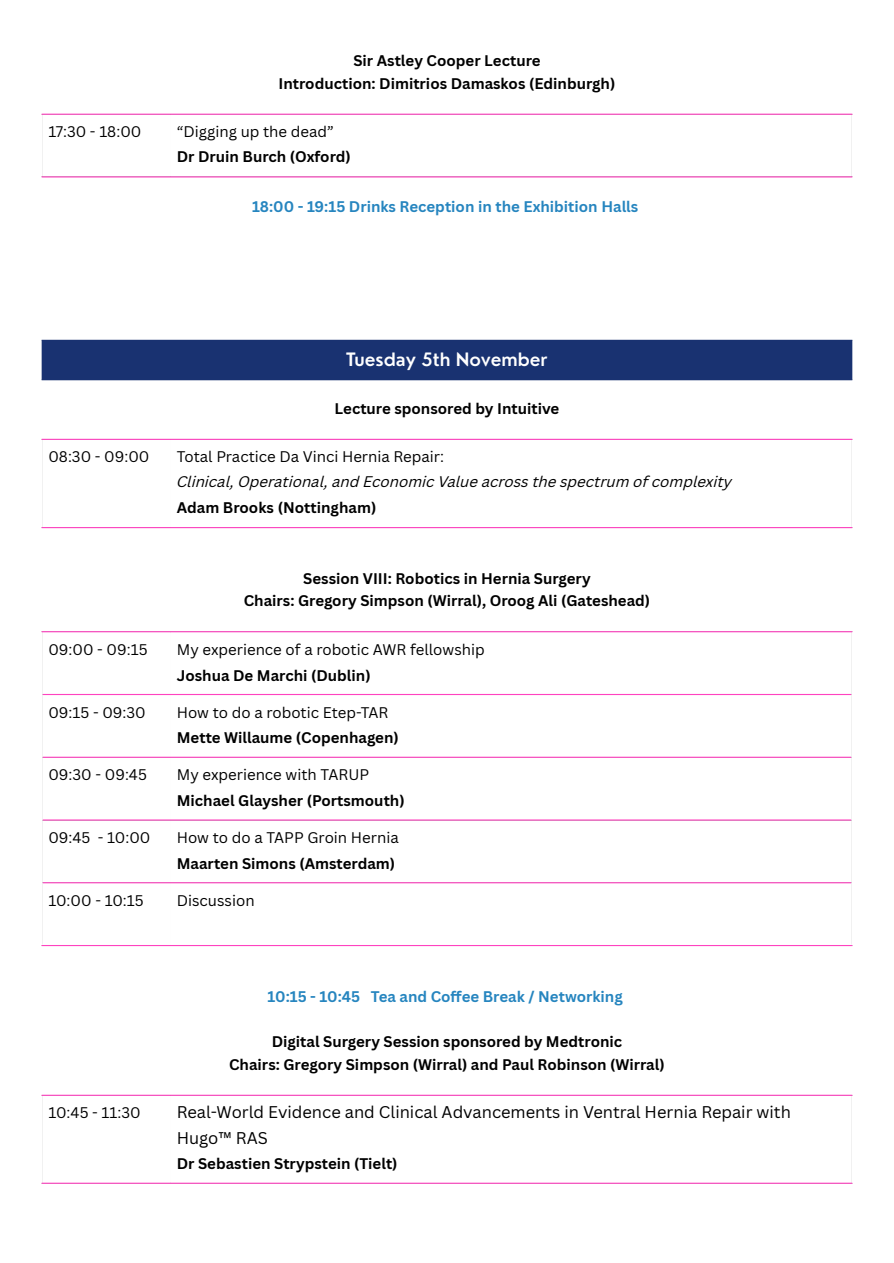
<style>
.page{position:relative;width:894px;height:1263px;background:#fff}
.page>*{position:absolute;margin:0;border:0;box-sizing:border-box;transform-origin:0 0}
.t1{font:600 18px "Nourd";color:#fff}
.t2{font:16.5px/25.8px "Canva Sans";color:#000}
.t3{font:700 15px/22.5px "Canva Sans";color:#000}
.t4{font:15px/25.8px "Canva Sans";color:#000}
.t5{font:italic 15px/25.3px "Canva Sans";color:#000}
.t6{font:700 15px "Canva Sans";color:#2685bf}
.s1{font-weight:400}
.s2{font-style:normal}
.s3{font-weight:700;font-style:normal}
.s4{font-weight:700}
</style>
<div class="page">
<hr style="left:42px;top:114px;width:810px;height:1px;background:#ff43c0">
<hr style="left:42px;top:176px;width:810px;height:2px;background:#ff43c0">
<div style="left:42px;top:341px;width:809px;height:38px;background:#193271"></div>
<hr style="left:849px;top:342px;width:3px;height:36px;background:#193271">
<hr style="left:42px;top:340px;width:810px;height:2px;background:#193271">
<hr style="left:42px;top:378px;width:810px;height:2px;background:#193271">
<hr style="left:42px;top:439px;width:810px;height:1px;background:#ff43c0">
<hr style="left:42px;top:527px;width:810px;height:1px;background:#ff43c0">
<hr style="left:42px;top:631px;width:810px;height:1px;background:#ff43c0">
<hr style="left:43px;top:694px;width:807px;height:1px;background:#ff43c0">
<hr style="left:43px;top:757px;width:807px;height:1px;background:#ff43c0">
<hr style="left:43px;top:819px;width:807px;height:2px;background:#ff43c0">
<hr style="left:43px;top:882px;width:807px;height:1px;background:#ff43c0">
<hr style="left:42px;top:945px;width:810px;height:1px;background:#ff43c0">
<hr style="left:42px;top:1095px;width:810px;height:1px;background:#ff43c0">
<hr style="left:42px;top:1183px;width:810px;height:1px;background:#ff43c0">
<p class="t3" style="left:278px;top:49px;width:338px;text-align:center">Sir Astley Cooper Lecture<br>Introduction: Dimitrios Damaskos (Edinburgh)</p>
<p class="t4" style="left:48px;top:119px;width:94px">17:30 - 18:00</p>
<p class="t3" style="left:177px;top:119px;width:175px;line-height:24.8px"><span class="s1">“Digging up the dead”<br></span>Dr Druin Burch (Oxford)</p>
<p class="t6" style="left:252px;top:195px;width:388px">18:00 - 19:15 Drinks Reception in the Exhibition Halls</p>
<p class="t1" style="left:346px;top:348px;width:203px">Tuesday 5th November</p>
<p class="t3" style="left:334px;top:397px;width:226px">Lecture sponsored by Intuitive</p>
<p class="t4" style="left:48px;top:444px;width:102px">08:30 - 09:00</p>
<p class="t5" style="left:177px;top:446px;width:556px"><span class="s2">Total Practice Da Vinci Hernia Repair:<br></span>Clinical, Operational, and Economic Value across the spectrum of complexity<br><span class="s3">Adam Brooks (Nottingham)</span></p>
<p class="t3" style="left:244px;top:567px;width:408px;text-align:center">Session VIII: Robotics in Hernia Surgery<br>Chairs: Gregory Simpson (Wirral), Oroog Ali (Gateshead)</p>
<p class="t4" style="left:48px;top:636px;width:101px">09:00 - 09:15</p>
<p class="t4" style="left:177px;top:636px;width:309px">My experience of a robotic AWR fellowship<br><span class="s4">Joshua De Marchi (Dublin)</span></p>
<p class="t4" style="left:48px;top:699px;width:99px">09:15 - 09:30</p>
<p class="t3" style="left:177px;top:699px;width:223px;line-height:25.8px"><span class="s1">How to do a robotic Etep-TAR<br></span>Mette Willaume (Copenhagen)</p>
<p class="t4" style="left:48px;top:762px;width:100px">09:30 - 09:45</p>
<p class="t3" style="left:177px;top:762px;width:229px;line-height:25.8px"><span class="s1">My experience with TARUP<br></span>Michael Glaysher (Portsmouth)</p>
<p class="t4" style="left:48px;top:824px;width:103px">09:45 - 10:00</p>
<p class="t3" style="left:177px;top:824px;width:223px;line-height:25.8px"><span class="s1">How to do a TAPP Groin Hernia<br></span>Maarten Simons (Amsterdam)</p>
<p class="t4" style="left:48px;top:887px;width:97px">10:00 - 10:15</p>
<p class="t4" style="left:177px;top:887px;width:79px">Discussion</p>
<p class="t6" style="left:267px;top:986px;width:356px">10:15 - 10:45 Tea and Coffee Break / Networking</p>
<p class="t3" style="left:229px;top:1030px;width:437px;text-align:center">Digital Surgery Session sponsored by Medtronic<br>Chairs: Gregory Simpson (Wirral) and Paul Robinson (Wirral)</p>
<p class="t4" style="left:48px;top:1100px;width:94px">10:45 - 11:30</p>
<p class="t2" style="left:177px;top:1099px;width:615px">Real-World Evidence and Clinical Advancements in Ventral Hernia Repair with<br>Hugo™ RAS</p>
<p class="t3" style="left:177px;top:1152px;width:222px">Dr Sebastien Strypstein (Tielt)</p>
</div>
